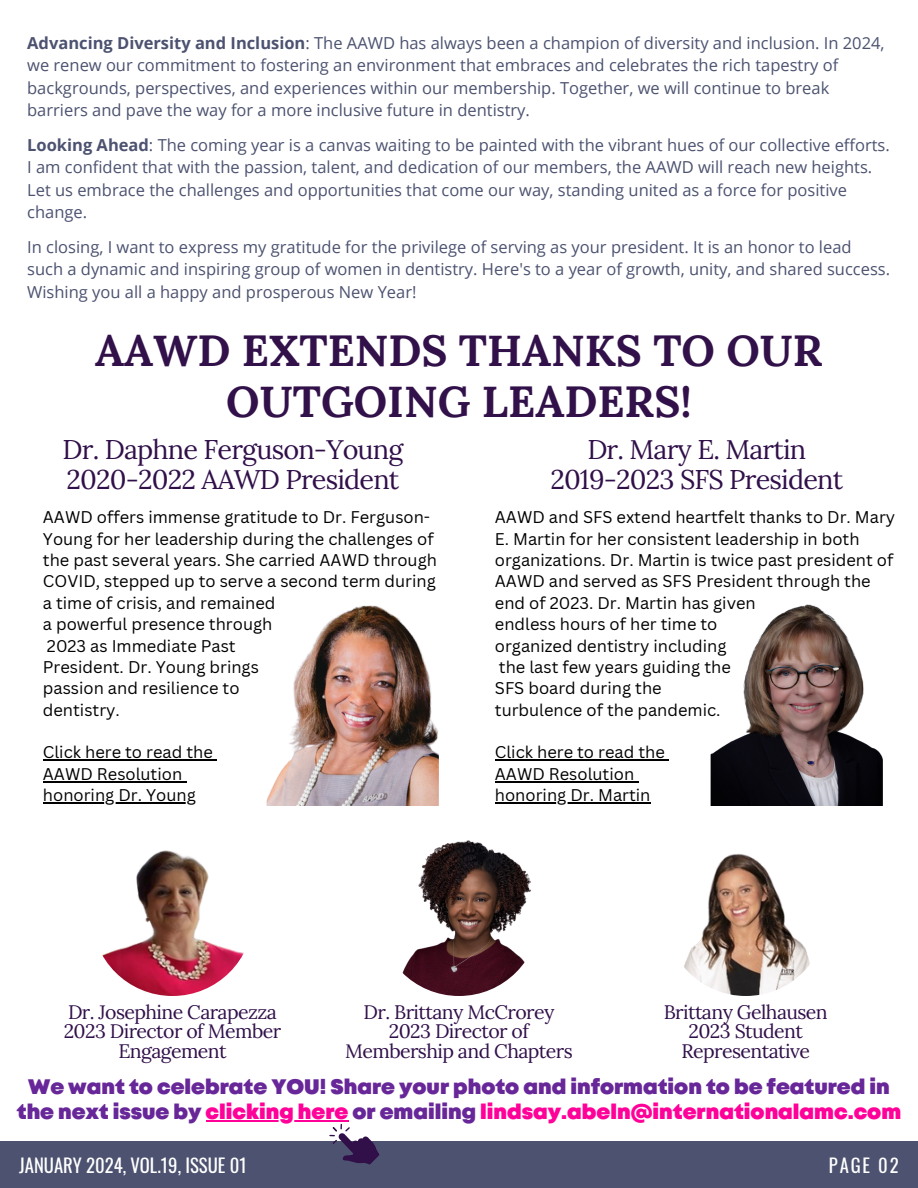
<style>
.page{position:relative;width:918px;height:1188px;background:#fff}
.page>*{position:absolute;margin:0;border:0;box-sizing:border-box;transform-origin:0 0}
.t1{font:700 43.5px/51.8px "Lora";color:#32114a;text-align:center}
.t2{font:27px/29.2px "Lora";letter-spacing:-.03em;color:#31104a}
.t3{font:900 21px/24.8px "Mont";color:#682799;text-align:center}
.t4{font:19.5px/19.2px "Lora";letter-spacing:-.03em;color:#31104a;text-align:center}
.t5{font:18.75px "Oswald";color:#fff}
.t6{font:16.5px/22.5px "Open Sans";color:#4c5270}
.t7{font:16.5px/21.3px "Canva Sans";color:#000}
.s1{font-weight:700}
.s2{color:#f09}
</style>
<div class="page">
<div style="left:0;top:1141px;width:918px;height:47px;background:#4c5270"></div>
<hr style="left:206px;top:1120px;width:142px;height:1px;background:#f09">
<svg style="left:329px;top:1121px;width:50px;height:44px"></svg>
<img style="left:267px;top:605px;width:172px;height:200px">
<img style="left:711px;top:604px;width:172px;height:202px">
<img style="left:92px;top:835px;width:161px;height:161px;border-radius:50%">
<img style="left:378px;top:835px;width:162px;height:161px;border-radius:50%">
<img style="left:665px;top:835px;width:161px;height:161px;border-radius:50%">
<hr style="left:43px;top:760px;width:170px;height:1px;background:#000">
<hr style="left:43px;top:781px;width:139px;height:1px;background:#000">
<hr style="left:43px;top:802px;width:153px;height:1px;background:#000">
<hr style="left:495px;top:760px;width:170px;height:1px;background:#000">
<hr style="left:495px;top:781px;width:139px;height:1px;background:#000">
<hr style="left:495px;top:802px;width:155px;height:1px;background:#000">
<p class="t6" style="left:27px;top:31px;width:859px"><span class="s1">Advancing Diversity and Inclusion</span>: The AAWD has always been a champion of diversity and inclusion. In 2024, we renew our commitment to fostering an environment that embraces and celebrates the rich tapestry of backgrounds, perspectives, and experiences within our membership. Together, we will continue to break barriers and pave the way for a more inclusive future in dentistry.</p>
<p class="t6" style="left:27px;top:133px;width:864px"><span class="s1">Looking Ahead</span>: The coming year is a canvas waiting to be painted with the vibrant hues of our collective efforts.<br>I am confident that with the passion, talent, and dedication of our members, the AAWD will reach new heights.<br>Let us embrace the challenges and opportunities that come our way, standing united as a force for positive change.</p>
<p class="t6" style="left:27px;top:235px;width:864px">In closing, I want to express my gratitude for the privilege of serving as your president. It is an honor to lead such a dynamic and inspiring group of women in dentistry. Here's to a year of growth, unity, and shared success.</p>
<p class="t6" style="left:27px;top:280px;width:391px">Wishing you all a happy and prosperous New Year!</p>
<p class="t1" style="left:95px;top:324px;width:729px">AAWD EXTENDS THANKS TO OUR<br>OUTGOING LEADERS!</p>
<p class="t2" style="left:62px;top:435px;width:342px">Dr. Daphne Ferguson-Young<br>2020-2022 AAWD President</p>
<p class="t2" style="left:550px;top:435px;width:294px;text-align:center">Dr. Mary E. Martin<br>2019-2023 SFS President</p>
<p class="t7" style="left:43px;top:506px;width:396px">AAWD offers immense gratitude to Dr. Ferguson-Young for her leadership during the challenges of the past several years. She carried AAWD through COVID, stepped up to serve a second term during a time of crisis, and remained</p>
<p class="t7" style="left:43px;top:613px;width:231px">a powerful presence through</p>
<p class="t7" style="left:47px;top:635px;width:190px">2023 as Immediate Past</p>
<p class="t7" style="left:43px;top:656px;width:218px">President. Dr. Young brings</p>
<p class="t7" style="left:43px;top:677px;width:198px">passion and resilience to</p>
<p class="t7" style="left:43px;top:699px;width:78px">dentistry.</p>
<p class="t7" style="left:43px;top:741px;width:171px">Click here to read the</p>
<p class="t7" style="left:43px;top:763px;width:141px">AAWD Resolution</p>
<p class="t7" style="left:43px;top:784px;width:154px">honoring Dr. Young</p>
<p class="t7" style="left:495px;top:506px;width:402px">AAWD and SFS extend heartfelt thanks to Dr. Mary E. Martin for her consistent leadership in both organizations. Dr. Martin is twice past president of AAWD and served as SFS President through the end of 2023. Dr. Martin has given</p>
<p class="t7" style="left:495px;top:613px;width:224px">endless hours of her time to</p>
<p class="t7" style="left:495px;top:635px;width:233px">organized dentistry including</p>
<p class="t7" style="left:499px;top:656px;width:233px">the last few years guiding the</p>
<h4 class="t7" style="left:495px;top:677px;width:168px">SFS board during the</h4>
<h4 class="t7" style="left:495px;top:699px;width:227px">turbulence of the pandemic.</h4>
<p class="t7" style="left:495px;top:741px;width:171px">Click here to read the</p>
<h4 class="t7" style="left:495px;top:763px;width:141px">AAWD Resolution</h4>
<h3 class="t7" style="left:495px;top:784px;width:157px">honoring Dr. Martin</h3>
<p class="t4" style="left:64px;top:1003px;width:219px">Dr. Josephine Carapezza<br>2023 Director of Member<br>Engagement</p>
<h5 class="t4" style="left:345px;top:1003px;width:229px">Dr. Brittany McCrorey<br>2023 Director of<br>Membership and Chapters</h5>
<h5 class="t4" style="left:664px;top:1003px;width:166px">Brittany Gelhausen<br>2023 Student<br>Representative</h5>
<p class="t3" style="left:17px;top:1076px;width:886px">We want to celebrate YOU! Share your photo and information to be featured in the next issue by <span class="s2">clicking here</span> or emailing <span class="s2">lindsay.abeln@internationalamc.com</span></p>
<p class="t5" style="left:19px;top:1151px;width:229px">JANUARY 2024, VOL.19, ISSUE 01</p>
<p class="t5" style="left:829px;top:1151px;width:71px">PAGE 02</p>
</div>
